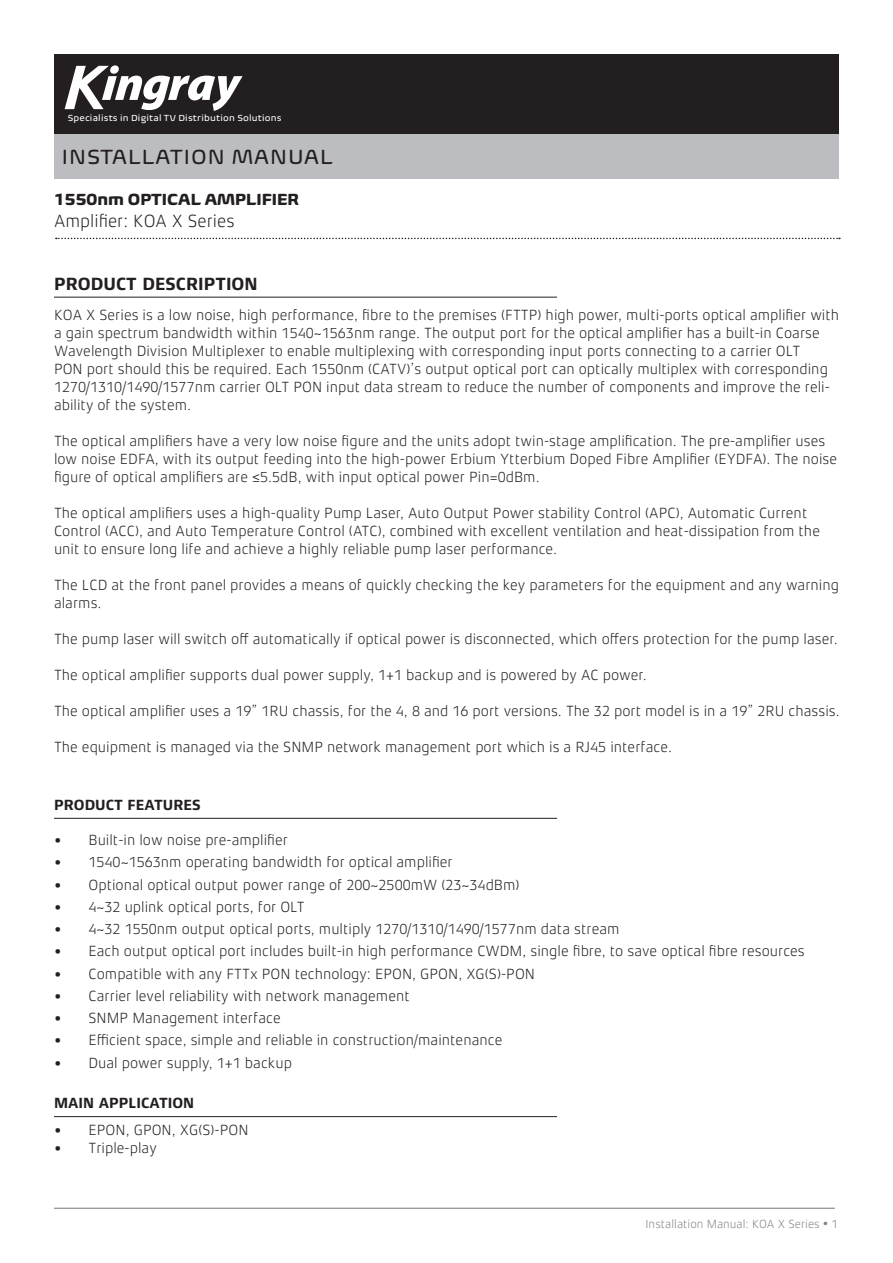
<style>
.page{position:relative;width:893px;height:1263px;background:#fff}
.page>*{position:absolute;margin:0;border:0;box-sizing:border-box;transform-origin:0 0}
.t1{font:21px "Biome Pro";letter-spacing:.05em;color:#231f20}
.t2{font:300 18px "Xenois Sans Pro";color:#231f20}
.t3{font:700 18px "Xenois Sans Pro";color:#231f20}
.t4{font:700 16.5px "Biome Pro";color:#231f20}
.t5{font:300 15px/18px "Xenois Sans Pro";color:#231f20}
.t6{font:700 15px "Xenois Sans Pro";color:#231f20}
.t7{font:300 12px "Xenois Sans Pro";color:#808285}
.Main_body{font:9px "Biome Pro";letter-spacing:.02em;color:#fff}
</style>
<div class="page">
<div style="left:54px;top:133px;width:785px;height:46px;background:#bcbdc0"></div>
<div style="left:54px;top:54px;width:785px;height:80px;background:#231f20"></div>
<svg style="left:65px;top:65px;width:178px;height:46px"></svg>
<svg style="left:56px;top:238px;width:784px;height:1px"></svg>
<hr style="left:54px;top:297px;width:503px;height:1px;background:#231f20">
<hr style="left:54px;top:818px;width:503px;height:1px;background:#231f20">
<hr style="left:54px;top:1116px;width:503px;height:1px;background:#231f20">
<hr style="left:54px;top:1208px;width:781px;height:1px;background:#808285">
<p class="Main_body" style="left:68px;top:113px;width:215px">Specialists in Digital TV Distribution Solutions</p>
<p class="t1" style="left:62px;top:143px;width:272px">INSTALLATION MANUAL</p>
<p class="t4" style="left:54px;top:189px;width:246px">1550nm OPTICAL AMPLIFIER</p>
<p class="t2" style="left:54px;top:210px;width:182px">Amplifier: KOA X Series</p>
<p class="t3" style="left:54px;top:274px;width:205px">PRODUCT DESCRIPTION</p>
<p class="t5" style="left:54px;top:306px;width:787px">KOA X Series is a low noise, high performance, fibre to the premises (FTTP) high power, multi-ports optical amplifier with a gain spectrum bandwidth within 1540~1563nm range. The output port for the optical amplifier has a built-in Coarse Wavelength Division Multiplexer to enable multiplexing with corresponding input ports connecting to a carrier OLT<br>PON port should this be required. Each 1550nm (CATV)’s output optical port can optically multiplex with corresponding 1270/1310/1490/1577nm carrier OLT PON input data stream to reduce the number of components and improve the reli&shy;ability of the system.</p>
<p class="t5" style="left:54px;top:432px;width:785px">The optical amplifiers have a very low noise figure and the units adopt twin-stage amplification. The pre-amplifier uses low noise EDFA, with its output feeding into the high-power Erbium Ytterbium Doped Fibre Amplifier (EYDFA). The noise figure of optical amplifiers are ≤5.5dB, with input optical power Pin=0dBm.</p>
<p class="t5" style="left:54px;top:504px;width:767px">The optical amplifiers uses a high-quality Pump Laser, Auto Output Power stability Control (APC), Automatic Current<br>Control (ACC), and Auto Temperature Control (ATC), combined with excellent ventilation and heat-dissipation from the unit to ensure long life and achieve a highly reliable pump laser performance.</p>
<p class="t5" style="left:54px;top:576px;width:787px">The LCD at the front panel provides a means of quickly checking the key parameters for the equipment and any warning alarms.</p>
<p class="t5" style="left:54px;top:630px;width:785px">The pump laser will switch off automatically if optical power is disconnected, which offers protection for the pump laser.</p>
<p class="t5" style="left:54px;top:666px;width:594px">The optical amplifier supports dual power supply, 1+1 backup and is powered by AC power.</p>
<p class="t5" style="left:54px;top:702px;width:787px">The optical amplifier uses a 19” 1RU chassis, for the 4, 8 and 16 port versions. The 32 port model is in a 19” 2RU chassis.</p>
<p class="t5" style="left:54px;top:738px;width:620px">The equipment is managed via the SNMP network management port which is a RJ45 interface.</p>
<p class="t6" style="left:54px;top:796px;width:148px">PRODUCT FEATURES</p>
<p class="t5" style="left:54px;top:831px;width:235px">• Built-in low noise pre-amplifier</p>
<p class="t5" style="left:54px;top:853px;width:400px">• 1540~1563nm operating bandwidth for optical amplifier</p>
<p class="t5" style="left:54px;top:875px;width:467px">• Optional optical output power range of 200~2500mW (23~34dBm)</p>
<p class="t5" style="left:54px;top:898px;width:252px">• 4~32 uplink optical ports, for OLT</p>
<p class="t5" style="left:54px;top:920px;width:567px">• 4~32 1550nm output optical ports, multiply 1270/1310/1490/1577nm data stream</p>
<p class="t5" style="left:54px;top:942px;width:752px">• Each output optical port includes built-in high performance CWDM, single fibre, to save optical fibre resources</p>
<p class="t5" style="left:54px;top:965px;width:483px">• Compatible with any FTTx PON technology: EPON, GPON, XG(S)-PON</p>
<p class="t5" style="left:54px;top:987px;width:357px">• Carrier level reliability with network management</p>
<p class="t5" style="left:54px;top:1009px;width:228px">• SNMP Management interface</p>
<p class="t5" style="left:54px;top:1031px;width:450px">• Efficient space, simple and reliable in construction/maintenance</p>
<p class="t5" style="left:54px;top:1054px;width:240px">• Dual power supply, 1+1 backup</p>
<p class="t6" style="left:54px;top:1094px;width:142px">MAIN APPLICATION</p>
<p class="t5" style="left:54px;top:1121px;width:196px">• EPON, GPON, XG(S)-PON</p>
<p class="t5" style="left:54px;top:1139px;width:104px">• Triple-play</p>
<p class="t7" style="left:645px;top:1217px;width:194px">Installation Manual: KOA X Series • 1</p>
</div>
